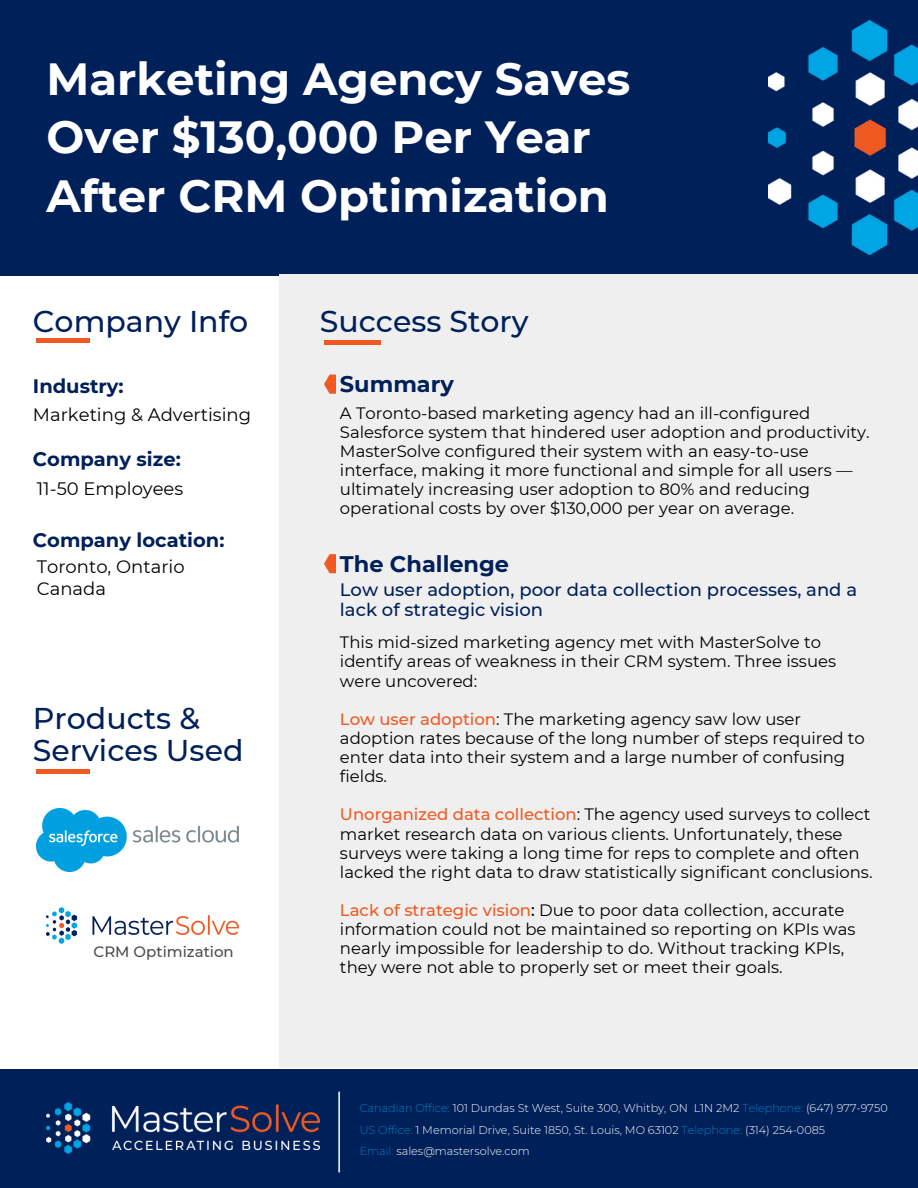
<style>
.page{position:relative;width:918px;height:1188px;background:#fff}
.page>*{position:absolute;margin:0;border:0;box-sizing:border-box;transform-origin:0 0}
.t1{font:700 45px/58.5px "Montserrat";color:#fff}
.t2{font:500 30px/31.5px "Montserrat";color:#00205a}
.t3{font:700 22.5px "Montserrat";color:#00205a}
.t4{font:700 19.5px "Montserrat";color:#00205a}
.t5{font:500 18px/20.2px "Montserrat";color:#00205a}
.t6{font:18px "Montserrat";color:#000}
.t7{font:16.5px/19.2px "Montserrat";color:#000}
.t8{font:500 15px "Montserrat";color:#4d4d4f}
.t9{font:300 11.25px/21.3px "Montserrat";color:#fff}
.s1{font-weight:500;color:#f05a22}
.s2{font-weight:500}
.s3{font-weight:200;color:#00a5e3}
</style>
<div class="page">
<div style="left:0;top:0;width:918px;height:275px;background:#00205a"></div>
<div style="left:37px;top:338px;width:53px;height:5px;background:#f05a22"></div>
<div style="left:0;top:1069px;width:918px;height:119px;background:#00205a"></div>
<div style="left:279px;top:275px;width:639px;height:793px;background:#efefef"></div>
<img style="left:769px;top:20px;width:149px;height:234px">
<img style="left:46px;top:1103px;width:274px;height:50px">
<svg style="left:338px;top:1092px;width:2px;height:80px"></svg>
<hr style="left:324px;top:341px;width:57px;height:4px;background:#f05a22">
<svg style="left:324px;top:375px;width:11px;height:19px"></svg>
<svg style="left:324px;top:554px;width:11px;height:19px"></svg>
<hr style="left:37px;top:770px;width:53px;height:4px;background:#f05a22">
<img style="left:37px;top:809px;width:201px;height:63px">
<img style="left:46px;top:908px;width:193px;height:36px">
<p class="t1" style="left:46px;top:49px;width:586px">Marketing Agency Saves<br>Over $130,000 Per Year</p>
<p class="t1" style="left:46px;top:166px;width:564px">After CRM Optimization</p>
<p class="t2" style="left:33px;top:306px;width:217px">Company Info</p>
<p class="t4" style="left:33px;top:374px;width:92px">Industry:</p>
<p class="t6" style="left:33px;top:403px;width:220px">Marketing &amp; Advertising</p>
<p class="t4" style="left:33px;top:447px;width:149px">Company size:</p>
<p class="t6" style="left:37px;top:477px;width:148px">11-50 Employees</p>
<p class="t4" style="left:33px;top:528px;width:193px">Company location:</p>
<p class="t6" style="left:37px;top:556px;width:149px">Toronto, Ontario</p>
<p class="t6" style="left:37px;top:577px;width:71px">Canada</p>
<p class="t2" style="left:33px;top:703px;width:212px">Products &amp;<br>Services Used</p>
<p class="t8" style="left:94px;top:943px;width:142px">CRM Optimization</p>
<p class="t2" style="left:320px;top:306px;width:210px">Success Story</p>
<p class="t3" style="left:340px;top:370px;width:116px">Summary</p>
<p class="t7" style="left:340px;top:403px;width:531px">A Toronto-based marketing agency had an ill-configured Salesforce system that hindered user adoption and productivity.<br>MasterSolve configured their system with an easy-to-use interface, making it more functional and simple for all users — ultimately increasing user adoption to 80% and reducing operational costs by over $130,000 per year on average.</p>
<p class="t3" style="left:340px;top:550px;width:171px">The Challenge</p>
<p class="t5" style="left:340px;top:579px;width:519px">Low user adoption, poor data collection processes, and a lack of strategic vision</p>
<p class="t7" style="left:340px;top:633px;width:498px">This mid-sized marketing agency met with MasterSolve to identify areas of weakness in their CRM system. Three issues were uncovered:</p>
<p class="t7" style="left:340px;top:709px;width:527px"><span class="s1">Low user adoption</span>: The marketing agency saw low user adoption rates because of the long number of steps required to enter data into their system and a large number of confusing fields.</p>
<p class="t7" style="left:340px;top:805px;width:534px"><span class="s1">Unorganized data collection</span>: The agency used surveys to collect market research data on various clients. Unfortunately, these surveys were taking a long time for reps to complete and often lacked the right data to draw statistically significant conclusions.</p>
<p class="t7" style="left:340px;top:901px;width:517px"><span class="s1">Lack of strategic vision</span><span class="s2">:</span> Due to poor data collection, accurate information could not be maintained so reporting on KPIs was nearly impossible for leadership to do. Without tracking KPIs, they were not able to properly set or meet their goals.</p>
<p class="t9" style="left:360px;top:1098px;width:530px"><span class="s3">Canadian Office:</span> 101 Dundas St West, Suite 300, Whitby, ON L1N 2M2 <span class="s3">Telephone:</span> (647) 977-9750<br><span class="s3">US Office:</span> 1 Memorial Drive, Suite 1850, St. Louis, MO 63102 <span class="s3">Telephone:</span> (314) 254-0085</p>
<p class="t9" style="left:360px;top:1140px;width:171px"><span class="s3">Email:</span> sales@mastersolve.com</p>
</div>
